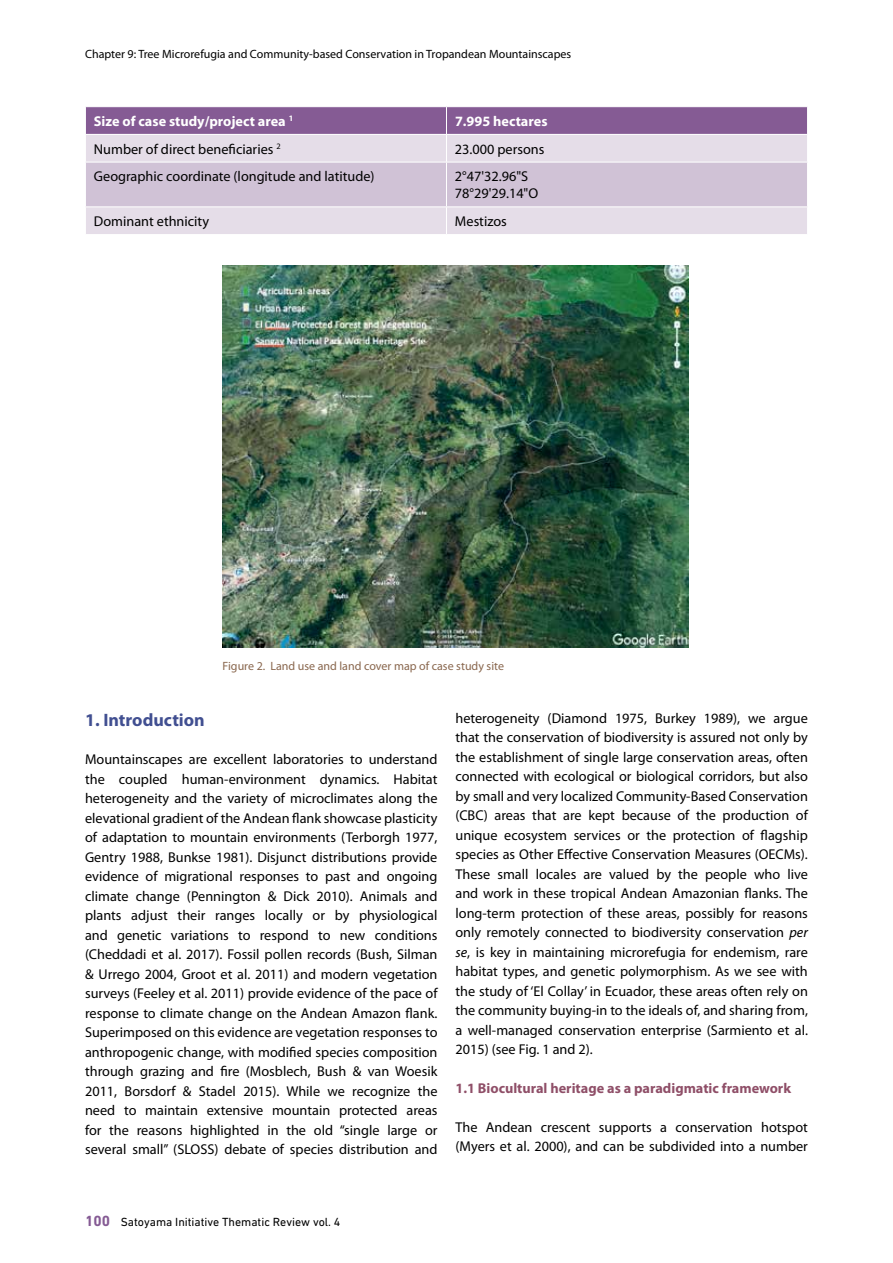
<style>
.page{position:relative;width:893px;height:1263px;background:#fff}
.page>*{position:absolute;margin:0;border:0;box-sizing:border-box;transform-origin:0 0}
.t1{font:700 18px "Myriad Pro";color:#414f91}
.t2{font:14.25px/19.5px "Myriad Pro";color:#000;text-align:justify}
.t3{font:700 14.25px "Myriad Pro";color:#8f4f68}
.t4{font:700 14.25px "Myriad Pro";color:#fff}
.t5{font:12px "Myriad Pro";color:#000}
.t6{font:12px "Myriad Pro";color:#89674e}
.t7{font:12px "DIN Next LT Pro";color:#000}
.s1{font-style:italic}
.s2{font-weight:700;font-size:15px;color:#855b94}
</style>
<div class="page">
<img style="left:223px;top:266px;width:465px;height:382px">
<svg style="left:85px;top:107px;width:723px;height:127px;background:#c9b8d0"></svg>
<hr style="left:85px;top:134px;width:361px;height:1px;background:#fff">
<hr style="left:446px;top:134px;width:362px;height:1px;background:#fff">
<hr style="left:85px;top:162px;width:1px;height:44px;background:#fff">
<hr style="left:85px;top:162px;width:361px;height:1px;background:#fff">
<hr style="left:446px;top:162px;width:362px;height:1px;background:#fff">
<hr style="left:446px;top:162px;width:1px;height:44px;background:#fff">
<hr style="left:807px;top:162px;width:1px;height:44px;background:#fff">
<hr style="left:85px;top:206px;width:361px;height:1px;background:#fff">
<hr style="left:446px;top:206px;width:362px;height:1px;background:#fff">
<p class="t5" style="left:85px;top:46px;width:488px">Chapter 9: Tree Microrefugia and Community-based Conservation in Tropandean Mountainscapes</p>
<p class="t4" style="left:94px;top:112px;width:201px">Size of case study/project area <sup>1</sup></p>
<p class="t4" style="left:455px;top:112px;width:94px">7.995 hectares</p>
<p class="t2" style="left:94px;top:139px;width:188px">Number of direct beneficiaries <sup>2</sup></p>
<p class="t2" style="left:455px;top:139px;width:91px">23.000 persons</p>
<p class="t2" style="left:94px;top:167px;width:282px">Geographic coordinate (longitude and latitude)</p>
<p class="t2" style="left:455px;top:168px;width:85px;line-height:17.1px">2°47'32.96"S<br>78°29'29.14"O</p>
<p class="t2" style="left:94px;top:211px;width:117px">Dominant ethnicity</p>
<p class="t2" style="left:455px;top:211px;width:53px">Mestizos</p>
<p class="t6" style="left:223px;top:658px;width:283px">Figure 2. Land use and land cover map of case study site</p>
<p class="t1" style="left:85px;top:708px;width:121px">1. Introduction</p>
<p class="t2" style="left:85px;top:749px;width:354px">Mountainscapes are excellent laboratories to understand the coupled human-environment dynamics. Habitat heterogeneity and the variety of microclimates along the elevational gradient of the Andean flank showcase plasticity of adaptation to mountain environments (Terborgh 1977, Gentry 1988, Bunkse 1981). Disjunct distributions provide evidence of migrational responses to past and ongoing climate change (Pennington &amp; Dick 2010). Animals and plants adjust their ranges locally or by physiological and genetic variations to respond to new conditions (Cheddadi et al. 2017). Fossil pollen records (Bush, Silman &amp; Urrego 2004, Groot et al. 2011) and modern vegetation surveys (Feeley et al. 2011) provide evidence of the pace of response to climate change on the Andean Amazon flank.<br>Superimposed on this evidence are vegetation responses to anthropogenic change, with modified species composition through grazing and fire (Mosblech, Bush &amp; van Woesik 2011, Borsdorf &amp; Stadel 2015). While we recognize the need to maintain extensive mountain protected areas for the reasons highlighted in the old “single large or several small” (SLOSS) debate of species distribution and</p>
<p class="t2" style="left:455px;top:708px;width:354px">heterogeneity (Diamond 1975, Burkey 1989), we argue that the conservation of biodiversity is assured not only by the establishment of single large conservation areas, often connected with ecological or biological corridors, but also by small and very localized Community-Based Conservation (CBC) areas that are kept because of the production of unique ecosystem services or the protection of flagship species as Other Effective Conservation Measures (OECMs).<br>These small locales are valued by the people who live and work in these tropical Andean Amazonian flanks. The long-term protection of these areas, possibly for reasons only remotely connected to biodiversity conservation <span class="s1">per se</span>, is key in maintaining microrefugia for endemism, rare habitat types, and genetic polymorphism. As we see with the study of ‘El Collay’ in Ecuador, these areas often rely on the community buying-in to the ideals of, and sharing from, a well-managed conservation enterprise (Sarmiento et al.<br>2015) (see Fig. 1 and 2).</p>
<p class="t3" style="left:455px;top:1079px;width:337px">1.1 Biocultural heritage as a paradigmatic framework</p>
<p class="t2" style="left:455px;top:1117px;width:354px">The Andean crescent supports a conservation hotspot (Myers et al. 2000), and can be subdivided into a number</p>
<p class="t7" style="left:85px;top:1215px;width:257px"><span class="s2">100</span> Satoyama Initiative Thematic Review vol. 4</p>
</div>
